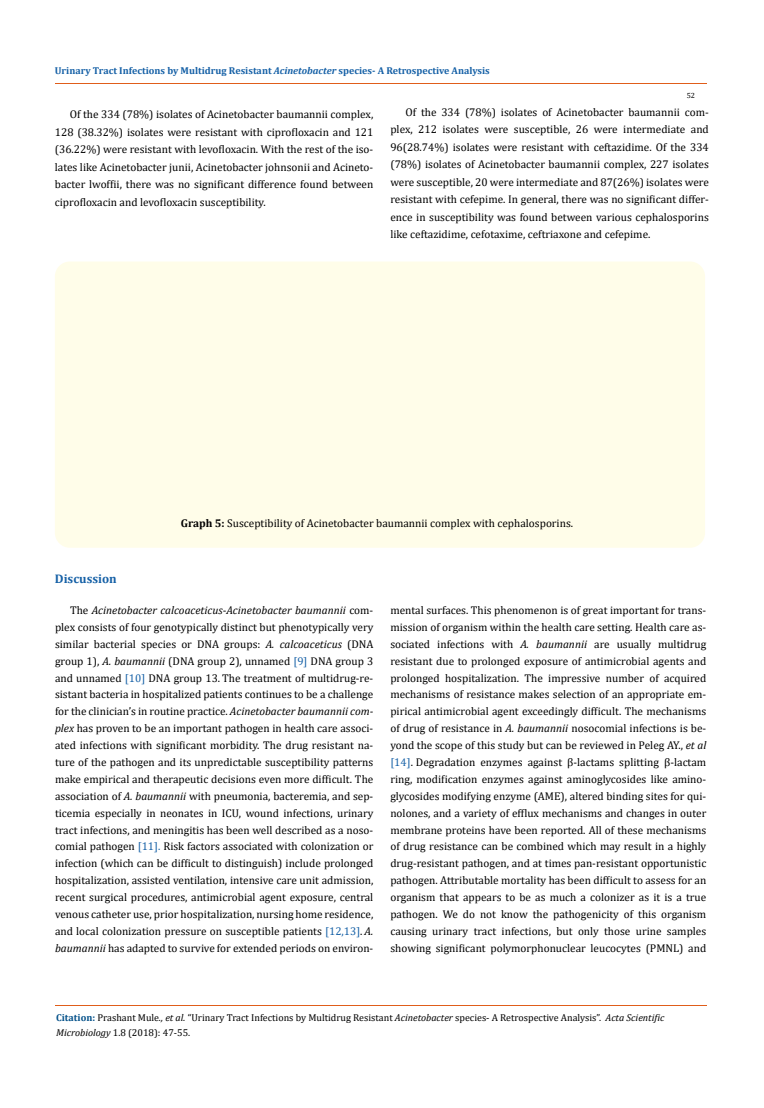
<style>
.page{position:relative;width:764px;height:1108px;background:#fff}
.page>*{position:absolute;margin:0;border:0;box-sizing:border-box;transform-origin:0 0}
.t1{font:700 12.5px "Cambria";color:#1560a6}
.t2{font:11.25px/16.9px "Cambria";color:#000;text-align:justify}
.t3{font:10px/15px "Cambria";color:#000}
.t4{font:700 10px "Cambria";color:#1560a6}
.t5{font:7.5px "Cambria";color:#000}
.s1{font-style:italic}
.s2{font-weight:700}
.s3{color:#1560a6}
.s4{font-weight:700;color:#035089}
</style>
<div class="page">
<hr style="left:55px;top:83px;width:651px;height:1px;background:#e05d1a">
<div style="left:55px;top:261px;width:650px;height:287px;background:#fffde9;border-radius:15px"></div>
<hr style="left:55px;top:1005px;width:651px;height:1px;background:#e05d1a">
<p class="t4" style="left:55px;top:63px;width:436px">Urinary Tract Infections by Multidrug Resistant <span class="s1">Acinetobacter</span> species- A Retrospective Analysis</p>
<p class="t5" style="left:687px;top:91px;width:10px">52</p>
<p class="t2" style="left:55px;top:106px;width:320px;line-height:17.5px;text-indent:15px">Of the 334 (78%) isolates of Acinetobacter baumannii complex, 128 (38.32%) isolates were resistant with ciprofloxacin and 121 (36.22%) were resistant with levofloxacin. With the rest of the iso&shy;lates like Acinetobacter junii, Acinetobacter johnsonii and Acineto&shy;bacter lwoffii, there was no significant difference found between ciprofloxacin and levofloxacin susceptibility.</p>
<p class="t2" style="left:390px;top:103px;width:320px;line-height:17.5px;text-indent:15px">Of the 334 (78%) isolates of Acinetobacter baumannii com&shy;plex, 212 isolates were susceptible, 26 were intermediate and 96(28.74%) isolates were resistant with ceftazidime. Of the 334 (78%) isolates of Acinetobacter baumannii complex, 227 isolates were susceptible, 20 were intermediate and 87(26%) isolates were resistant with cefepime. In general, there was no significant differ&shy;ence in susceptibility was found between various cephalosporins like ceftazidime, cefotaxime, ceftriaxone and cefepime.</p>
<p class="t1" style="left:55px;top:570px;width:63px">Discussion</p>
<p class="t2" style="left:181px;top:515px;width:394px"><span class="s2">Graph 5:</span> Susceptibility of Acinetobacter baumannii complex with cephalosporins.</p>
<p class="t2" style="left:55px;top:601px;width:320px;text-indent:15px">The <span class="s1">Acinetobacter calcoaceticus</span>-<span class="s1">Acinetobacter baumannii</span> com&shy;plex consists of four genotypically distinct but phenotypically very similar bacterial species or DNA groups: <span class="s1">A. calcoaceticus</span> (DNA group 1), <span class="s1">A. baumannii</span> (DNA group 2), unnamed <span class="s3">[9]</span> DNA group 3 and unnamed <span class="s3">[10]</span> DNA group 13. The treatment of multidrug-re&shy;sistant bacteria in hospitalized patients continues to be a challenge for the clinician’s in routine practice. <span class="s1">Acinetobacter baumannii com&shy;plex</span> has proven to be an important pathogen in health care associ&shy;ated infections with significant morbidity. The drug resistant na&shy;ture of the pathogen and its unpredictable susceptibility patterns make empirical and therapeutic decisions even more difficult. The association of <span class="s1">A. baumannii</span> with pneumonia, bacteremia, and sep&shy;ticemia especially in neonates in ICU, wound infections, urinary tract infections, and meningitis has been well described as a noso&shy;comial pathogen <span class="s3">[11].</span> Risk factors associated with colonization or infection (which can be difficult to distinguish) include prolonged hospitalization, assisted ventilation, intensive care unit admission, recent surgical procedures, antimicrobial agent exposure, central venous catheter use, prior hospitalization, nursing home residence, and local colonization pressure on susceptible patients <span class="s3">[12,13]</span>. <span class="s1">A. baumannii</span> has adapted to survive for extended periods on environ-</p>
<p class="t2" style="left:390px;top:601px;width:317px">mental surfaces. This phenomenon is of great important for trans&shy;mission of organism within the health care setting. Health care as&shy;sociated infections with <span class="s1">A. baumannii</span> are usually multidrug resistant due to prolonged exposure of antimicrobial agents and prolonged hospitalization. The impressive number of acquired mechanisms of resistance makes selection of an appropriate em&shy;pirical antimicrobial agent exceedingly difficult. The mechanisms of drug of resistance in <span class="s1">A. baumannii</span> nosocomial infections is be&shy;yond the scope of this study but can be reviewed in Peleg AY., <span class="s1">et al </span><span class="s3">[14]</span>. Degradation enzymes against β-lactams splitting β-lactam ring, modification enzymes against aminoglycosides like amino&shy;glycosides modifying enzyme (AME), altered binding sites for qui&shy;nolones, and a variety of efflux mechanisms and changes in outer membrane proteins have been reported. All of these mechanisms of drug resistance can be combined which may result in a highly drug-resistant pathogen, and at times pan-resistant opportunistic pathogen. Attributable mortality has been difficult to assess for an organism that appears to be as much a colonizer as it is a true pathogen. We do not know the pathogenicity of this organism causing urinary tract infections, but only those urine samples showing significant polymorphonuclear leucocytes (PMNL) and</p>
<p class="t3" style="left:56px;top:1009px;width:610px"><span class="s4">Citation:</span> Prashant Mule<span class="s1">., et al.</span> “Urinary Tract Infections by Multidrug Resistant <span class="s1">Acinetobacter</span> species- A Retrospective Analysis”. <span class="s1">Acta Scientific<br>Microbiology</span> 1.8 (2018): 47-55.</p>
</div>
